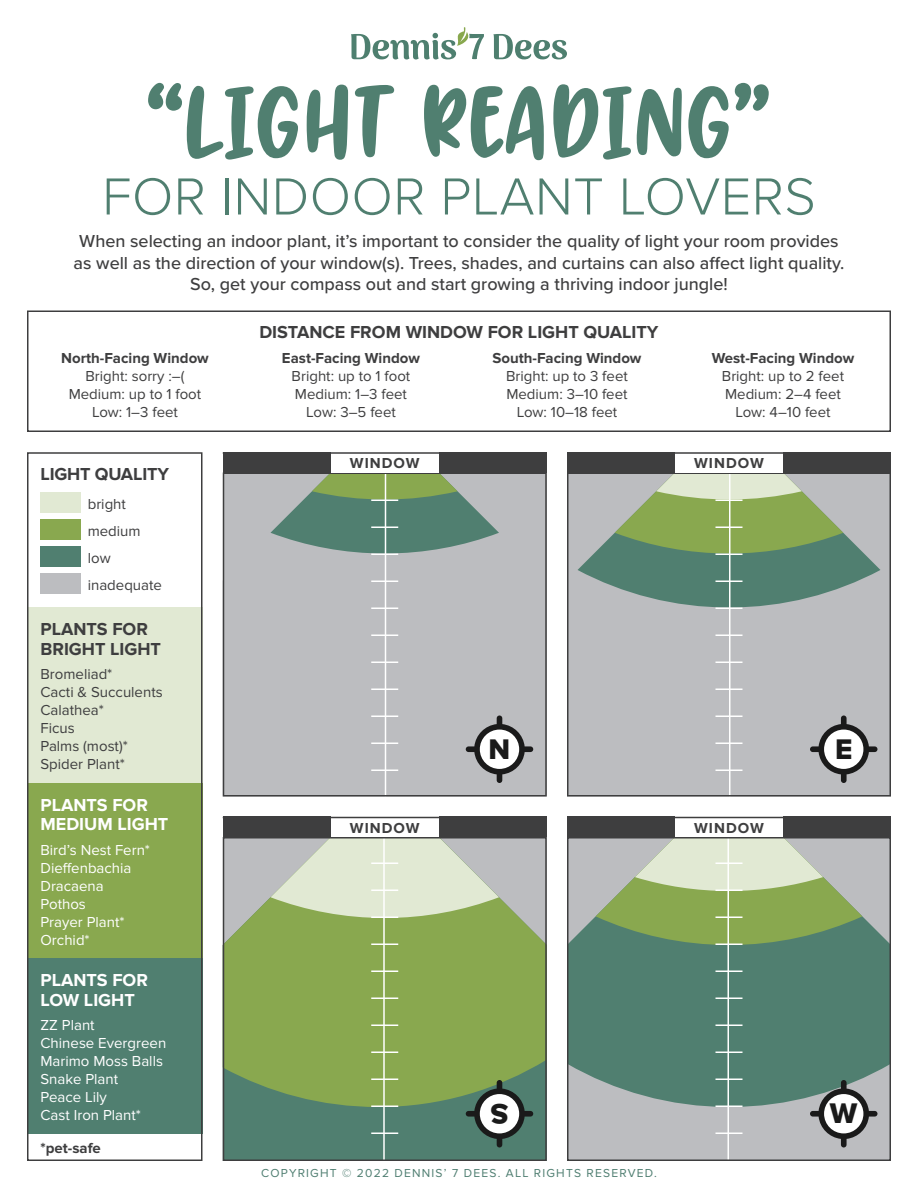
<style>
.page{position:relative;width:918px;height:1188px;background:#fff}
.page>*{position:absolute;margin:0;border:0;box-sizing:border-box;transform-origin:0 0}
.t1{font:90px "Breaking Bread";letter-spacing:-.035em;color:#507f70}
.t2{font:300 54px "Proxima Nova";letter-spacing:.01em;color:#507f70}
.t3{font:29.4px "Proxima Nova Extrabld";color:#1a1a1a}
.t4{font:500 18px/21.6px "Proxima Nova";color:#3e3e3f;text-align:center}
.t5{font:700 18px/19.5px "Proxima Nova";color:#3e3e3f}
.t6{font:700 18px/19.5px "Proxima Nova";color:#fff}
.t7{font:15px "Proxima Nova";color:#3e3e3f}
.t8{font:15px "Proxima Nova";color:#fff}
.t9{font:700 15px "Proxima Nova";color:#3e3e3f}
.t10{font:12px "Proxima Nova";letter-spacing:.1em;color:#4f7e71}
</style>
<div class="page">
<div style="left:226px;top:1107px;width:318px;height:51px;background:#507f70"></div>
<svg style="left:226px;top:840px;width:318px;height:267px;background:#8ca85c"></svg>
<div style="left:570px;top:1107px;width:318px;height:51px;background:#bcbdc0"></div>
<svg style="left:570px;top:840px;width:318px;height:267px;background:#5f877b"></svg>
<div style="left:567px;top:475px;width:324px;height:322px;background:#bcbdc0"></div>
<hr style="left:383px;top:837px;width:2px;height:324px;background:#fff">
<hr style="left:371px;top:1132px;width:27px;height:2px;background:#fff">
<svg style="left:371px;top:1106px;width:27px;height:1px"></svg>
<hr style="left:371px;top:1078px;width:27px;height:2px;background:#fff">
<svg style="left:371px;top:1052px;width:27px;height:1px"></svg>
<hr style="left:371px;top:1024px;width:27px;height:2px;background:#fff">
<svg style="left:371px;top:998px;width:27px;height:1px"></svg>
<hr style="left:371px;top:970px;width:27px;height:2px;background:#fff">
<svg style="left:371px;top:944px;width:27px;height:1px"></svg>
<svg style="left:270px;top:840px;width:229px;height:78px;background:#d2dbc4"></svg>
<hr style="left:371px;top:862px;width:27px;height:2px;background:#fff">
<hr style="left:729px;top:473px;width:1px;height:324px;background:#fff">
<svg style="left:578px;top:475px;width:302px;height:134px;background:#8ca589"></svg>
<svg style="left:716px;top:635px;width:26px;height:1px"></svg>
<svg style="left:716px;top:662px;width:26px;height:1px"></svg>
<svg style="left:716px;top:689px;width:26px;height:1px"></svg>
<svg style="left:716px;top:716px;width:26px;height:1px"></svg>
<svg style="left:716px;top:743px;width:26px;height:1px"></svg>
<svg style="left:716px;top:770px;width:26px;height:1px"></svg>
<hr style="left:728px;top:837px;width:1px;height:324px;background:#fff">
<svg style="left:716px;top:1133px;width:26px;height:1px"></svg>
<svg style="left:716px;top:1106px;width:26px;height:1px"></svg>
<svg style="left:716px;top:1079px;width:26px;height:1px"></svg>
<svg style="left:716px;top:1052px;width:26px;height:1px"></svg>
<svg style="left:716px;top:1025px;width:26px;height:1px"></svg>
<svg style="left:716px;top:998px;width:26px;height:1px"></svg>
<svg style="left:716px;top:971px;width:26px;height:1px"></svg>
<svg style="left:596px;top:840px;width:266px;height:105px;background:#a6ba8d"></svg>
<div style="left:567px;top:472px;width:324px;height:324px;border:2px solid #3e3e3f"></div>
<svg style="left:222px;top:472px;width:325px;height:325px;background:#afb6b4"></svg>
<div style="left:223px;top:837px;width:324px;height:324px;border:2px solid #3e3e3f"></div>
<div style="left:567px;top:837px;width:324px;height:324px;border:2px solid #3e3e3f"></div>
<svg style="left:810px;top:716px;width:68px;height:67px"></svg>
<svg style="left:466px;top:716px;width:67px;height:67px"></svg>
<svg style="left:810px;top:1080px;width:68px;height:68px"></svg>
<svg style="left:466px;top:1080px;width:67px;height:68px"></svg>
<div style="left:783px;top:452px;width:108px;height:20px;background:#3e3e3f"></div>
<div style="left:567px;top:452px;width:108px;height:20px;background:#3e3e3f"></div>
<hr style="left:567px;top:452px;width:324px;height:2px;background:#3e3e3f">
<div style="left:783px;top:817px;width:108px;height:20px;background:#3e3e3f"></div>
<div style="left:567px;top:817px;width:108px;height:20px;background:#3e3e3f"></div>
<hr style="left:567px;top:817px;width:324px;height:1px;background:#3e3e3f">
<div style="left:439px;top:452px;width:108px;height:20px;background:#3e3e3f"></div>
<div style="left:223px;top:452px;width:108px;height:20px;background:#3e3e3f"></div>
<hr style="left:223px;top:452px;width:324px;height:2px;background:#3e3e3f">
<div style="left:439px;top:817px;width:108px;height:20px;background:#3e3e3f"></div>
<div style="left:223px;top:817px;width:108px;height:20px;background:#3e3e3f"></div>
<hr style="left:223px;top:817px;width:324px;height:1px;background:#3e3e3f">
<div style="left:40px;top:493px;width:41px;height:20px;background:#e1e9d3"></div>
<div style="left:40px;top:520px;width:41px;height:20px;background:#89a84f"></div>
<div style="left:40px;top:547px;width:41px;height:20px;background:#507f70"></div>
<div style="left:40px;top:574px;width:41px;height:20px;background:#bcbdc0"></div>
<div style="left:27px;top:783px;width:175px;height:175px;background:#89a84f"></div>
<div style="left:27px;top:608px;width:175px;height:175px;background:#e1e9d3"></div>
<div style="left:27px;top:958px;width:175px;height:176px;background:#507f70"></div>
<div style="left:27px;top:452px;width:175px;height:709px;border:2px solid #3e3e3f"></div>
<div style="left:27px;top:310px;width:864px;height:122px;border:2px solid #3e3e3f"></div>
<svg style="left:493px;top:34px;width:74px;height:25px"></svg>
<svg style="left:351px;top:27px;width:133px;height:32px"></svg>
<p class="t1" style="left:146px;top:54px;width:627px">“LIGHT READING”</p>
<p class="t2" style="left:102px;top:156px;width:715px">FOR INDOOR PLANT LOVERS</p>
<p class="t4" style="left:74px;top:230px;width:772px">When selecting an indoor plant, it’s important to consider the quality of light your room provides as well as the direction of your window(s). Trees, shades, and curtains can also affect light quality.<br>So, get your compass out and start growing a thriving indoor jungle!</p>
<p class="t9" style="left:61px;top:349px;width:149px">North-Facing Window</p>
<p class="t7" style="left:85px;top:367px;width:101px">Bright: sorry :–(</p>
<p class="t7" style="left:69px;top:385px;width:134px">Medium: up to 1 foot</p>
<p class="t7" style="left:92px;top:403px;width:87px">Low: 1–3 feet</p>
<p class="t5" style="left:40px;top:465px;width:130px">LIGHT QUALITY</p>
<p class="t7" style="left:88px;top:495px;width:40px">bright</p>
<p class="t7" style="left:88px;top:522px;width:54px">medium</p>
<p class="t7" style="left:88px;top:549px;width:24px">low</p>
<p class="t7" style="left:88px;top:576px;width:76px">inadequate</p>
<p class="t5" style="left:40px;top:620px;width:122px">PLANTS FOR<br>BRIGHT LIGHT</p>
<p class="t7" style="left:40px;top:666px;width:73px">Bromeliad*</p>
<p class="t7" style="left:40px;top:684px;width:124px">Cacti &amp; Succulents</p>
<p class="t7" style="left:40px;top:702px;width:65px">Calathea*</p>
<p class="t7" style="left:40px;top:720px;width:36px">Ficus</p>
<p class="t7" style="left:40px;top:738px;width:89px">Palms (most)*</p>
<p class="t7" style="left:40px;top:756px;width:86px">Spider Plant*</p>
<p class="t6" style="left:40px;top:795px;width:129px">PLANTS FOR<br>MEDIUM LIGHT</p>
<p class="t8" style="left:40px;top:841px;width:111px">Bird’s Nest Fern*</p>
<p class="t8" style="left:40px;top:859px;width:93px">Dieffenbachia</p>
<p class="t8" style="left:40px;top:877px;width:65px">Dracaena</p>
<p class="t8" style="left:40px;top:895px;width:47px">Pothos</p>
<p class="t8" style="left:40px;top:913px;width:86px">Prayer Plant*</p>
<p class="t8" style="left:40px;top:931px;width:51px">Orchid*</p>
<p class="t6" style="left:40px;top:971px;width:109px">PLANTS FOR<br>LOW LIGHT</p>
<p class="t8" style="left:40px;top:1017px;width:56px">ZZ Plant</p>
<p class="t8" style="left:40px;top:1035px;width:127px">Chinese Evergreen</p>
<p class="t8" style="left:40px;top:1053px;width:124px">Marimo Moss Balls</p>
<p class="t8" style="left:40px;top:1071px;width:79px">Snake Plant</p>
<p class="t8" style="left:40px;top:1089px;width:68px">Peace Lily</p>
<p class="t8" style="left:40px;top:1107px;width:102px">Cast Iron Plant*</p>
<p class="t9" style="left:40px;top:1139px;width:62px">*pet-safe</p>
<p class="t5" style="left:259px;top:323px;width:401px">DISTANCE FROM WINDOW FOR LIGHT QUALITY</p>
<p class="t9" style="left:282px;top:349px;width:140px">East-Facing Window</p>
<p class="t7" style="left:292px;top:367px;width:120px">Bright: up to 1 foot</p>
<p class="t7" style="left:295px;top:385px;width:114px">Medium: 1–3 feet</p>
<p class="t7" style="left:306px;top:403px;width:91px">Low: 3–5 feet</p>
<p class="t9" style="left:492px;top:349px;width:151px">South-Facing Window</p>
<p class="t7" style="left:506px;top:367px;width:123px">Bright: up to 3 feet</p>
<p class="t7" style="left:506px;top:385px;width:123px">Medium: 3–10 feet</p>
<p class="t7" style="left:517px;top:403px;width:102px">Low: 10–18 feet</p>
<p class="t9" style="left:712px;top:349px;width:144px">West-Facing Window</p>
<p class="t7" style="left:722px;top:367px;width:124px">Bright: up to 2 feet</p>
<p class="t7" style="left:725px;top:385px;width:117px">Medium: 2–4 feet</p>
<p class="t7" style="left:735px;top:403px;width:97px">Low: 4–10 feet</p>
<p class="t9" style="left:350px;top:455px;width:71px">WINDOW</p>
<p class="t9" style="left:694px;top:455px;width:71px">WINDOW</p>
<p class="t9" style="left:350px;top:819px;width:71px">WINDOW</p>
<p class="t3" style="left:489px;top:732px;width:23px">N</p>
<p class="t3" style="left:835px;top:732px;width:19px">E</p>
<p class="t9" style="left:694px;top:819px;width:71px">WINDOW</p>
<p class="t3" style="left:508px;top:1131px;width:19px;rotate:-180deg">S</p>
<p class="t3" style="left:830px;top:1097px;width:29px">W</p>
<p class="t10" style="left:261px;top:1166px;width:397px">COPYRIGHT © 2022 DENNIS’ 7 DEES. ALL RIGHTS RESERVED.</p>
</div>
